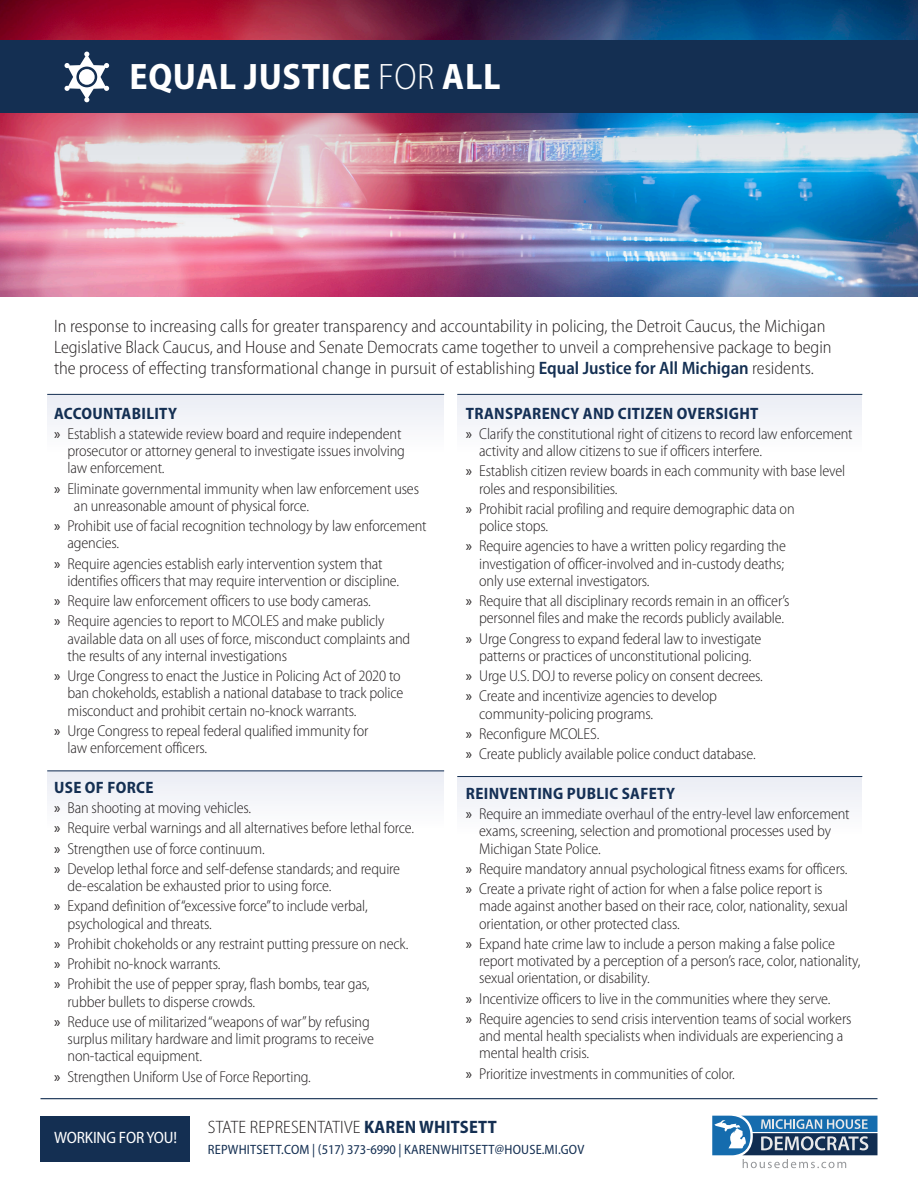
<style>
.page{position:relative;width:918px;height:1188px;background:#fff}
.page>*{position:absolute;margin:0;border:0;box-sizing:border-box;transform-origin:0 0}
.t1{font:700 semi-condensed 37.05px "Myriad Pro";letter-spacing:.02em;color:#fff}
.t2{font:300 semi-condensed 18px/21px "Myriad Pro";color:#231f20}
.t3{font:700 semi-condensed 16.5px "Myriad Pro";letter-spacing:.02em;color:#142f52}
.t4{font:semi-condensed 16.5px "Myriad Pro";letter-spacing:-.01em;color:#fff}
.t5{font:300 semi-condensed 15.75px/17.2px "Myriad Pro";letter-spacing:-.01em;color:#231f20}
.t6{font:semi-condensed 13.5px "Myriad Pro";letter-spacing:.015em;color:#142f52}
.s1{font-weight:300}
.s2{font-weight:600;color:#142f52}
.s3{font-weight:400}
.s4{font-weight:700;color:#142f52}
</style>
<div class="page">
<img style="left:0;top:0;width:918px;height:297px">
<div style="left:47px;top:771px;width:397px;height:96px;background:linear-gradient(to right,#f9f9fc,#f9f9fc)"></div>
<hr style="left:47px;top:771px;width:397px;height:1px;background:#142f52">
<div style="left:47px;top:394px;width:397px;height:97px;background:linear-gradient(to right,#f9f9fc,#f9f9fc)"></div>
<div style="left:40px;top:1117px;width:150px;height:45px;background:#142f52"></div>
<hr style="left:40px;top:1098px;width:838px;height:1px;background:#142f52">
<svg style="left:712px;top:1116px;width:166px;height:52px"></svg>
<hr style="left:47px;top:394px;width:397px;height:1px;background:#142f52">
<div style="left:457px;top:394px;width:405px;height:97px;background:linear-gradient(to right,#f9f9fc,#f9f9fc)"></div>
<hr style="left:457px;top:394px;width:405px;height:1px;background:#142f52">
<div style="left:457px;top:776px;width:405px;height:97px;background:linear-gradient(to right,#f9f9fc,#f9f9fc)"></div>
<hr style="left:457px;top:776px;width:405px;height:1px;background:#142f52">
<div style="left:0;top:40px;width:918px;height:73px;background:#142f52"></div>
<svg style="left:65px;top:52px;width:44px;height:50px"></svg>
<h1 class="t1" style="left:129px;top:56px;width:373px">EQUAL JUSTICE <span class="s1">FOR</span> ALL</h1>
<p class="t2" style="left:54px;top:316px;width:779px">In response to increasing calls for greater transparency and accountability in policing, the Detroit Caucus, the Michigan<br>Legislative Black Caucus, and House and Senate Democrats came together to unveil a comprehensive package to begin the process of effecting transformational change in pursuit of establishing <span class="s2">Equal Justice for All Michigan</span> residents.</p>
<p class="t3" style="left:54px;top:404px;width:124px">ACCOUNTABILITY</p>
<p class="t5" style="left:68px;top:425px;width:339px;text-indent:-14px"><span class="s3">»</span> Establish a statewide review board and require independent prosecutor or attorney general to investigate issues involving law enforcement.</p>
<p class="t5" style="left:74px;top:480px;width:347px;text-indent:-20px"><span class="s3">»</span> Eliminate governmental immunity when law enforcement uses an unreasonable amount of physical force.</p>
<p class="t5" style="left:68px;top:518px;width:361px;text-indent:-14px"><span class="s3">»</span> Prohibit use of facial recognition technology by law enforcement agencies.</p>
<p class="t5" style="left:68px;top:555px;width:333px;text-indent:-14px"><span class="s3">»</span> Require agencies establish early intervention system that identifies officers that may require intervention or discipline.</p>
<p class="t5" style="left:54px;top:591px;width:332px;line-height:20.2px"><span class="s3">»</span> Require law enforcement officers to use body cameras.<br><span class="s3">»</span> Require agencies to report to MCOLES and make publicly</p>
<p class="t5" style="left:68px;top:630px;width:344px">available data on all uses of force, misconduct complaints and the results of any internal investigations</p>
<p class="t5" style="left:68px;top:668px;width:337px;text-indent:-14px"><span class="s3">»</span> Urge Congress to enact the Justice in Policing Act of 2020 to ban chokeholds, establish a national database to track police misconduct and prohibit certain no-knock warrants.</p>
<p class="t5" style="left:68px;top:722px;width:302px;text-indent:-14px"><span class="s3">»</span> Urge Congress to repeal federal qualified immunity for law enforcement officers.</p>
<p class="t3" style="left:54px;top:778px;width:101px">USE OF FORCE</p>
<p class="t5" style="left:54px;top:798px;width:362px;line-height:20.2px"><span class="s3">»</span> Ban shooting at moving vehicles.<br><span class="s3">»</span> Require verbal warnings and all alternatives before lethal force. <span class="s3">»</span> Strengthen use of force continuum.<br><span class="s3">»</span> Develop lethal force and self-defense standards; and require</p>
<p class="t5" style="left:54px;top:876px;width:315px;line-height:20.2px;text-indent:14px">de-escalation be exhausted prior to using force.<br><span class="s3">»</span> Expand definition of “excessive force” to include verbal,</p>
<p class="t5" style="left:54px;top:914px;width:356px;line-height:20.2px;text-indent:14px">psychological and threats.<br><span class="s3">»</span> Prohibit chokeholds or any restraint putting pressure on neck. <span class="s3">»</span> Prohibit no-knock warrants.<br><span class="s3">»</span> Prohibit the use of pepper spray, flash bombs, tear gas,</p>
<p class="t5" style="left:54px;top:992px;width:317px;line-height:20.2px;text-indent:14px">rubber bullets to disperse crowds.<br><span class="s3">»</span> Reduce use of militarized “weapons of war” by refusing</p>
<p class="t5" style="left:68px;top:1031px;width:308px">surplus military hardware and limit programs to receive non-tactical equipment.</p>
<p class="t5" style="left:54px;top:1068px;width:258px"><span class="s3">»</span> Strengthen Uniform Use of Force Reporting.</p>
<p class="t3" style="left:466px;top:404px;width:294px">TRANSPARENCY AND CITIZEN OVERSIGHT</p>
<p class="t5" style="left:479px;top:425px;width:375px;text-indent:-14px"><span class="s3">»</span> Clarify the constitutional right of citizens to record law enforcement activity and allow citizens to sue if officers interfere.</p>
<p class="t5" style="left:479px;top:463px;width:368px;text-indent:-14px"><span class="s3">»</span> Establish citizen review boards in each community with base level roles and responsibilities.</p>
<p class="t5" style="left:479px;top:500px;width:317px;text-indent:-14px"><span class="s3">»</span> Prohibit racial profiling and require demographic data on police stops.</p>
<p class="t5" style="left:479px;top:538px;width:308px;text-align:justify;text-indent:-14px"><span class="s3">»</span> Require agencies to have a written policy regarding the investigation of officer-involved and in-custody deaths; only use external investigators.</p>
<p class="t5" style="left:466px;top:593px;width:325px;text-align:center"><span class="s3">»</span> Require that all disciplinary records remain in an officer’s personnel files and make the records publicly available.</p>
<p class="t5" style="left:466px;top:630px;width:297px;text-align:center"><span class="s3">»</span> Urge Congress to expand federal law to investigate patterns or practices of unconstitutional policing.</p>
<p class="t5" style="left:466px;top:666px;width:299px;line-height:20.2px"><span class="s3">»</span> Urge U.S. DOJ to reverse policy on consent decrees. <span class="s3">»</span> Create and incentivize agencies to develop</p>
<p class="t5" style="left:466px;top:704px;width:292px;line-height:20.2px;text-indent:14px">community-policing programs.<br><span class="s3">»</span> Reconfigure MCOLES.<br><span class="s3">»</span> Create publicly available police conduct database.</p>
<p class="t3" style="left:466px;top:784px;width:211px">REINVENTING PUBLIC SAFETY</p>
<p class="t5" style="left:479px;top:806px;width:372px;text-indent:-14px"><span class="s3">»</span> Require an immediate overhaul of the entry-level law enforcement exams, screening, selection and promotional processes used by<br>Michigan State Police.</p>
<p class="t5" style="left:466px;top:859px;width:383px;line-height:20.2px"><span class="s3">»</span> Require mandatory annual psychological fitness exams for officers. <span class="s3">»</span> Create a private right of action for when a false police report is</p>
<p class="t5" style="left:479px;top:898px;width:370px">made against another based on their race, color, nationality, sexual orientation, or other protected class.</p>
<p class="t5" style="left:479px;top:935px;width:383px;text-indent:-14px"><span class="s3">»</span> Expand hate crime law to include a person making a false police report motivated by a perception of a person’s race, color, nationality, sexual orientation, or disability.</p>
<p class="t5" style="left:466px;top:989px;width:387px;line-height:20.2px"><span class="s3">»</span> Incentivize officers to live in the communities where they serve.<br><span class="s3">»</span> Require agencies to send crisis intervention teams of social workers</p>
<p class="t5" style="left:479px;top:1028px;width:366px">and mental health specialists when individuals are experiencing a mental health crisis.</p>
<p class="t5" style="left:466px;top:1065px;width:271px"><span class="s3">»</span> Prioritize investments in communities of color.</p>
<p class="t4" style="left:54px;top:1129px;width:125px">WORKING FOR YOU!</p>
<p class="t2" style="left:208px;top:1117px;width:290px">STATE REPRESENTATIVE <span class="s4">KAREN WHITSETT</span></p>
<p class="t6" style="left:208px;top:1142px;width:378px">REPWHITSETT.COM | (517) 373-6990 | KARENWHITSETT@HOUSE.MI.GOV</p>
</div>
